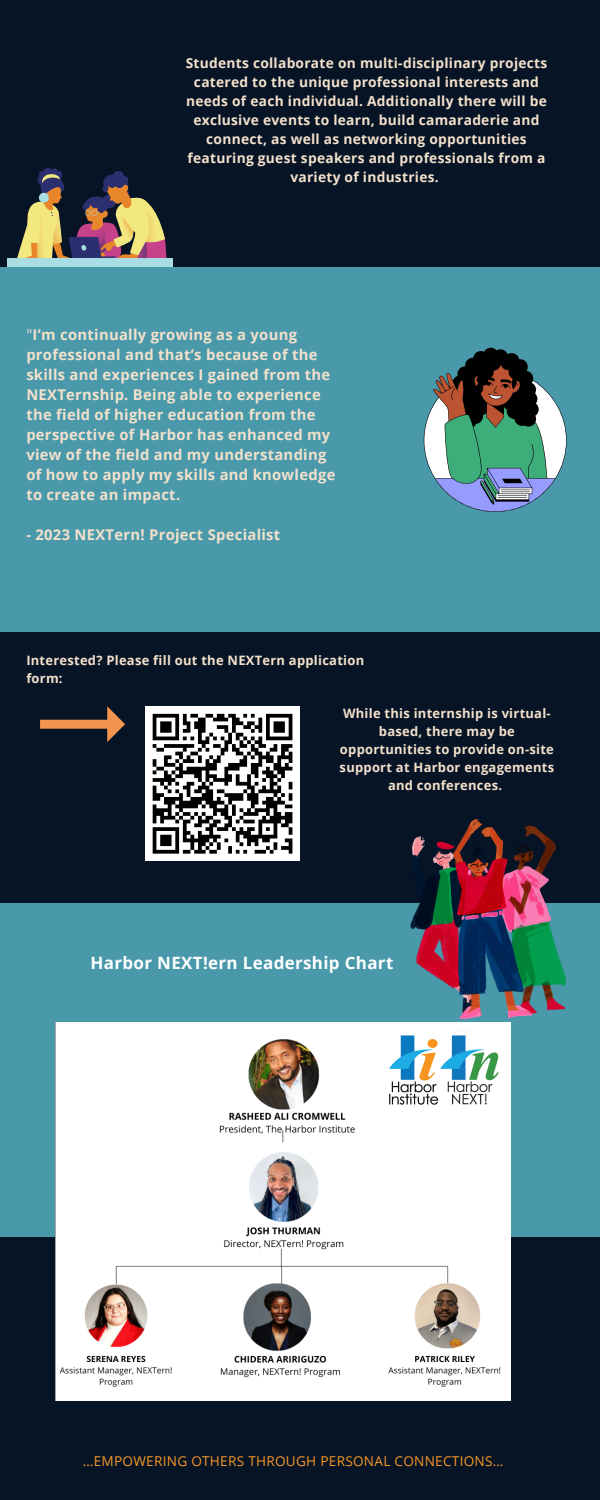
<style>
.page{position:relative;width:600px;height:1500px;background:#4999ab}
.page>*{position:absolute;margin:0;border:0;box-sizing:border-box;transform-origin:0 0}
.t1{font:700 17px "Open Sans";letter-spacing:.02em;color:#fff}
.t2{font:700 14.8px/20px "Open Sans";letter-spacing:.02em;color:#f3e1cc}
.t3{font:700 13.8px/19.1px "Open Sans";letter-spacing:.02em;color:#f3e1cc;text-align:center}
.t4{font:13.6px "Open Sans";letter-spacing:.02em;color:#f59728}
.t5{font:700 13px/18px "Open Sans";letter-spacing:.02em;color:#f3e1cc;text-align:center}
.s1{font-weight:400}
</style>
<div class="page">
<div style="left:0;top:632px;width:600px;height:271px;background:#071425"></div>
<div style="left:0;top:1237px;width:600px;height:263px;background:#071425"></div>
<div style="left:0;top:0;width:600px;height:267px;background:#071425"></div>
<img style="left:55px;top:1023px;width:455px;height:378px">
<img style="left:410px;top:819px;width:157px;height:204px">
<svg style="left:17px;top:168px;width:150px;height:90px"></svg>
<div style="left:8px;top:258px;width:165px;height:9px;background:#a8dde3"></div>
<img style="left:381px;top:1032px;width:123px;height:76px">
<div style="left:145px;top:706px;width:155px;height:155px;background:#fff"></div>
<svg style="left:152px;top:713px;width:141px;height:141px"></svg>
<svg style="left:40px;top:706px;width:85px;height:36px"></svg>
<svg style="left:424px;top:348px;width:143px;height:164px"></svg>
<p class="t3" style="left:186px;top:53px;width:363px">Students collaborate on multi-disciplinary projects catered to the unique professional interests and needs of each individual. Additionally there will be exclusive events to learn, build camaraderie and connect, as well as networking opportunities featuring guest speakers and professionals from a variety of industries.</p>
<p class="t2" style="left:26px;top:325px;width:311px"><span class="s1">"</span>I’m continually growing as a young professional and that’s because of the skills and experiences I gained from the NEXTernship. Being able to experience the field of higher education from the perspective of Harbor has enhanced my view of the field and my understanding of how to apply my skills and knowledge to create an impact.</p>
<p class="t2" style="left:26px;top:524px;width:256px">- 2023 NEXTern! Project Specialist</p>
<p class="t5" style="left:26px;top:651px;width:339px;text-align:left">Interested? Please fill out the NEXTern application form:</p>
<p class="t5" style="left:340px;top:704px;width:216px">While this internship is virtual&shy;based, there may be opportunities to provide on-site support at Harbor engagements and conferences.</p>
<p class="t1" style="left:91px;top:951px;width:304px">Harbor NEXT!ern Leadership Chart</p>
<p class="t4" style="left:83px;top:1452px;width:422px">…EMPOWERING OTHERS THROUGH PERSONAL CONNECTIONS…</p>
</div>
